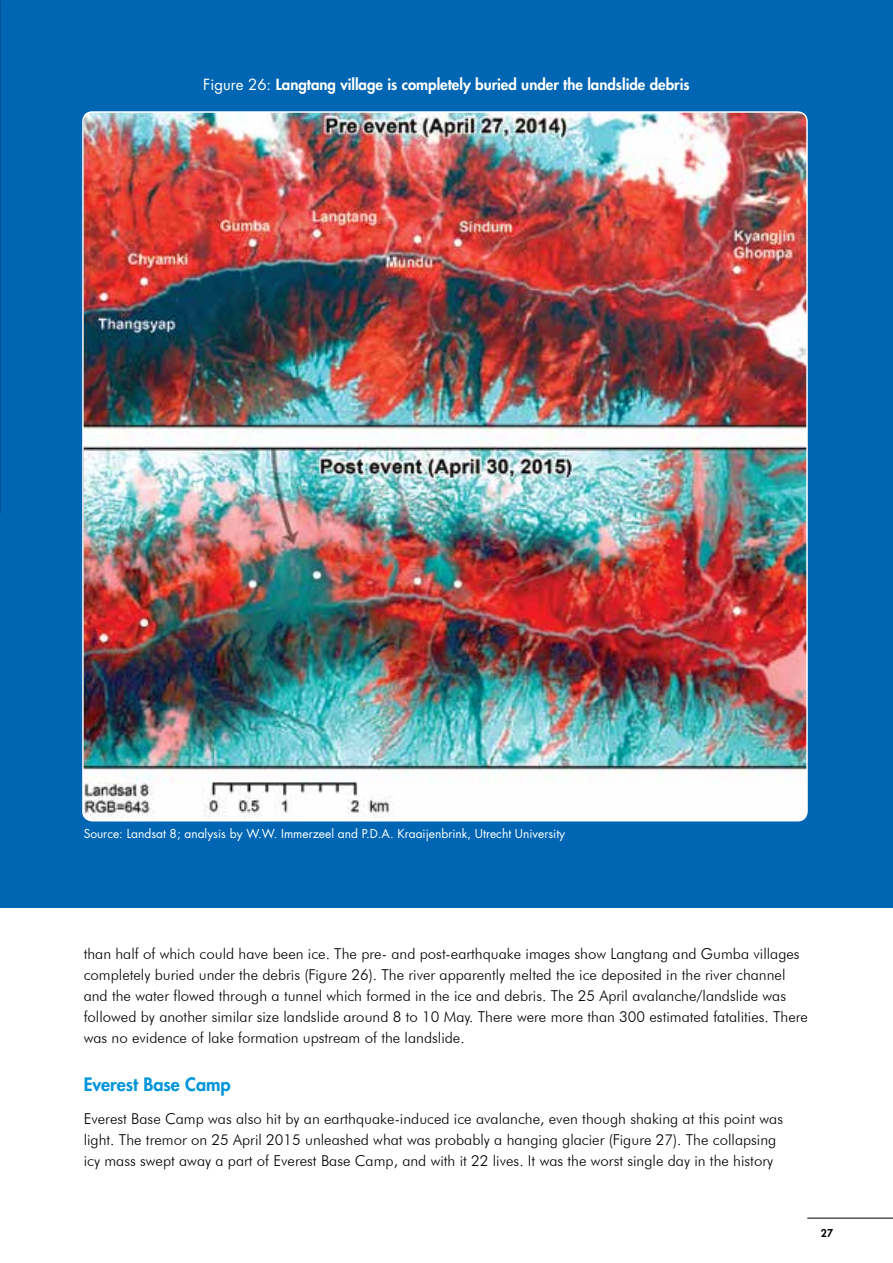
<style>
.page{position:relative;width:893px;height:1263px;background:#fff}
.page>*{position:absolute;margin:0;border:0;box-sizing:border-box;transform-origin:0 0}
.t1{font:800 18px "Futura Std";color:#0095da}
.t2{font:300 15px/21px "Futura BT";color:#000}
.t3{font:800 15px "Futura Std";color:#fff}
.t4{font:12px "Futura Std";color:#fff}
.t5{font:800 10.5px "Futura Std";color:#000}
.s1{font-weight:400}
</style>
<div class="page">
<hr style="left:807px;top:1218px;width:86px;height:1px;background:#000">
<div style="left:0;top:0;width:893px;height:908px;background:#0066b3"></div>
<img style="left:83px;top:114px;width:723px;height:707px">
<p class="t3" style="left:203px;top:75px;width:488px"><span class="s1">Figure 26:</span> Langtang village is completely buried under the landslide debris</p>
<p class="t4" style="left:84px;top:826px;width:483px">Source: Landsat 8; analysis by W.W. Immerzeel and P.D.A. Kraaijenbrink, Utrecht University</p>
<p class="t2" style="left:84px;top:943px;width:726px">than half of which could have been ice. The pre- and post-earthquake images show Langtang and Gumba villages completely buried under the debris (Figure 26). The river apparently melted the ice deposited in the river channel and the water flowed through a tunnel which formed in the ice and debris. The 25 April avalanche/landslide was followed by another similar size landslide around 8 to 10 May. There were more than 300 estimated fatalities. There was no evidence of lake formation upstream of the landslide.</p>
<p class="t1" style="left:84px;top:1072px;width:149px">Everest Base Camp</p>
<p class="t2" style="left:84px;top:1108px;width:701px">Everest Base Camp was also hit by an earthquake-induced ice avalanche, even though shaking at this point was light. The tremor on 25 April 2015 unleashed what was probably a hanging glacier (Figure 27). The collapsing icy mass swept away a part of Everest Base Camp, and with it 22 lives. It was the worst single day in the history</p>
<p class="t5" style="left:821px;top:1226px;width:14px">27</p>
</div>
